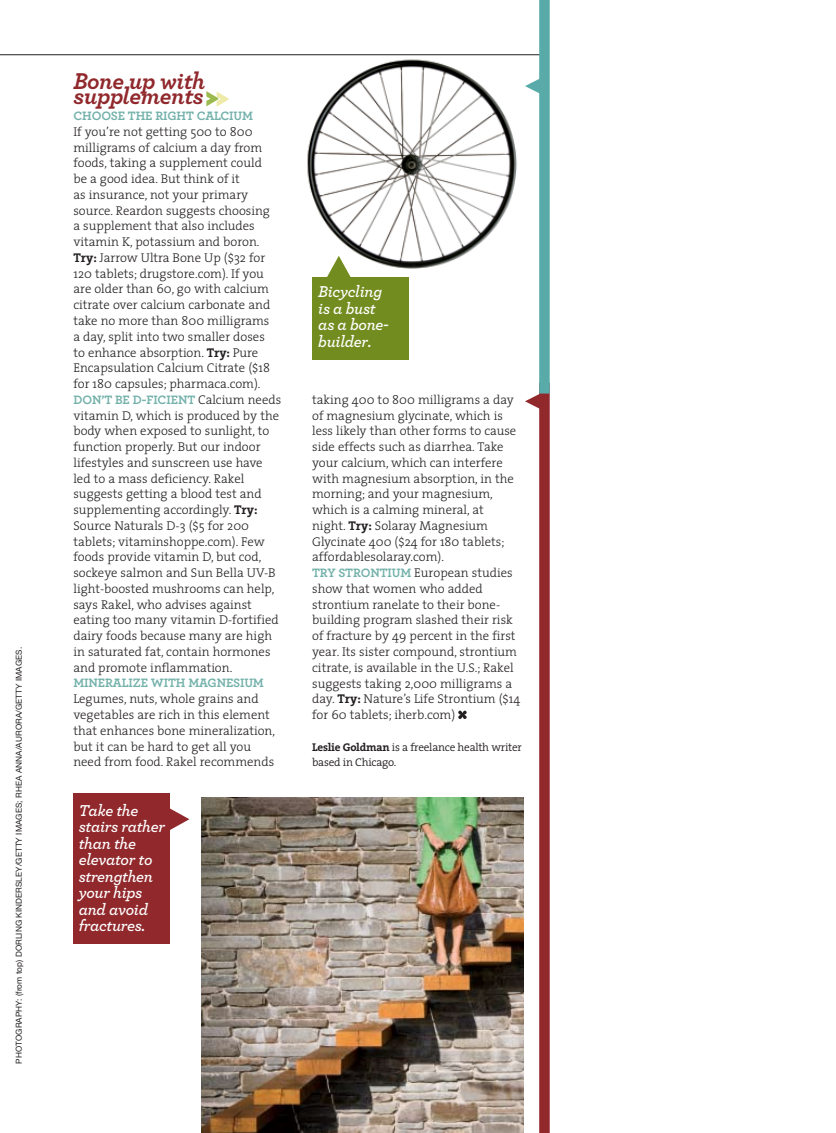
<style>
.page{position:relative;width:836px;height:1133px;background:#fff}
.page>*{position:absolute;margin:0;border:0;box-sizing:border-box;transform-origin:0 0}
.t1{font:italic 700 24px "Archer";letter-spacing:-.02em;color:#90282c}
.t2{font:italic 600 16.5px/16.5px "Archer";letter-spacing:-.02em;color:#fff}
.t3{font:300 12.75px/15.8px "The Serif";color:#231f20}
.t4{font:700 12.75px "Archer";letter-spacing:-.01em;color:#73b1aa}
.t5{font:300 11.25px/15.8px "The Serif";letter-spacing:-.02em;color:#231f20}
.t6{font:8.25px "Helvetica Neue LT Std";letter-spacing:.01em;color:#231f20}
.s1{font-weight:700}
.s2{font-family:"The Serif";font-weight:300;color:#231f20}
.s3{font-family:"Archer";font-weight:700;color:#73b1aa}
</style>
<div class="page">
<img style="left:302px;top:55px;width:237px;height:214px">
<img style="left:201px;top:797px;width:322px;height:335px">
<svg style="left:525px;top:394px;width:14px;height:15px"></svg>
<div style="left:539px;top:382px;width:10px;height:750px;background:#90282c"></div>
<svg style="left:525px;top:78px;width:14px;height:16px"></svg>
<svg style="left:206px;top:91px;width:22px;height:16px"></svg>
<div style="left:312px;top:277px;width:97px;height:82px;background:#738c1f"></div>
<svg style="left:326px;top:256px;width:25px;height:21px"></svg>
<svg style="left:458px;top:710px;width:8px;height:9px"></svg>
<div style="left:73px;top:792px;width:97px;height:151px;background:#90282c"></div>
<svg style="left:170px;top:808px;width:19px;height:22px"></svg>
<hr style="left:0;top:54px;width:545px;height:1px;background:#231f20">
<div style="left:539px;top:0;width:10px;height:393px;background:#58aba9"></div>
<p class="t6" style="left:14px;top:1063px;width:418px;rotate:-90deg">PHOTOgraphy: (from top) Dorling Kindersley/Getty Images; Rh ea Anna/Aurora/Getty Images.</p>
<h1 class="t1" style="left:73px;top:65px;width:133px">Bone up with</h1>
<h1 class="t1" style="left:73px;top:81px;width:132px">supplements</h1>
<p class="t4" style="left:73px;top:108px;width:181px">CHOOSE THE RIGHT CALCIUM</p>
<p class="t3" style="left:73px;top:123px;width:198px">If you’re not getting 500 to 800 milligrams of calcium a day from foods, taking a supplement could be a good idea. But think of it<br>as insurance, not your primary source. Reardon suggests choosing a supplement that also includes vitamin K, potassium and boron.<br><span class="s1">Try:</span> Jarrow Ultra Bone Up ($32 for 120 tablets; drugstore.com). If you are older than 60, go with calcium citrate over calcium carbonate and take no more than 800 milligrams a day, split into two smaller doses to enhance absorption. <span class="s1">Try:</span> Pure Encapsulation Calcium Citrate ($18 for 180 capsules; pharmaca.com).</p>
<p class="t4" style="left:73px;top:391px;width:209px">DON’T BE D-FICIENT <span class="s2">Calcium needs</span></p>
<p class="t3" style="left:73px;top:407px;width:207px">vitamin D, which is produced by the body when exposed to sunlight, to function properly. But our indoor lifestyles and sunscreen use have led to a mass deficiency. Rakel suggests getting a blood test and supplementing accordingly. <span class="s1">Try:<br></span>Source Naturals D-3 ($5 for 200 tablets; vitaminshoppe.com). Few foods provide vitamin D, but cod, sockeye salmon and Sun Bella UV-B light-boosted mushrooms can help, says Rakel, who advises against eating too many vitamin D-fortified dairy foods because many are high in saturated fat, contain hormones and promote inflammation.</p>
<p class="t4" style="left:73px;top:675px;width:192px">MINERALIZE WITH MAGNESIUM</p>
<p class="t3" style="left:73px;top:690px;width:203px">Legumes, nuts, whole grains and vegetables are rich in this element that enhances bone mineralization, but it can be hard to get all you need from food. Rakel recommends</p>
<p class="t2" style="left:79px;top:801px;width:88px">Take the stairs rather than the elevator to strengthen your hips and avoid fractures.</p>
<p class="t2" style="left:318px;top:283px;width:72px">Bicycling is a bust as a bone&shy;builder.</p>
<p class="t3" style="left:312px;top:391px;width:209px">taking 400 to 800 milligrams a day of magnesium glycinate, which is less likely than other forms to cause side effects such as diarrhea. Take your calcium, which can interfere with magnesium absorption, in the morning; and your magnesium, which is a calming mineral, at night. <span class="s1">Try:</span> Solaray Magnesium Glycinate 400 ($24 for 180 tablets; affordablesolaray.com).<br><span class="s3">TRY STRONTIUM</span> European studies show that women who added strontium ranelate to their bone&shy;building program slashed their risk of fracture by 49 percent in the first year. Its sister compound, strontium citrate, is available in the U.S.; Rakel suggests taking 2,000 milligrams a day. <span class="s1">Try:</span> Nature’s Life Strontium ($14 for 60 tablets; iherb.com)</p>
<p class="t5" style="left:312px;top:738px;width:211px"><span class="s1">Leslie Goldman</span> is a freelance health writer based in Chicago.</p>
</div>
